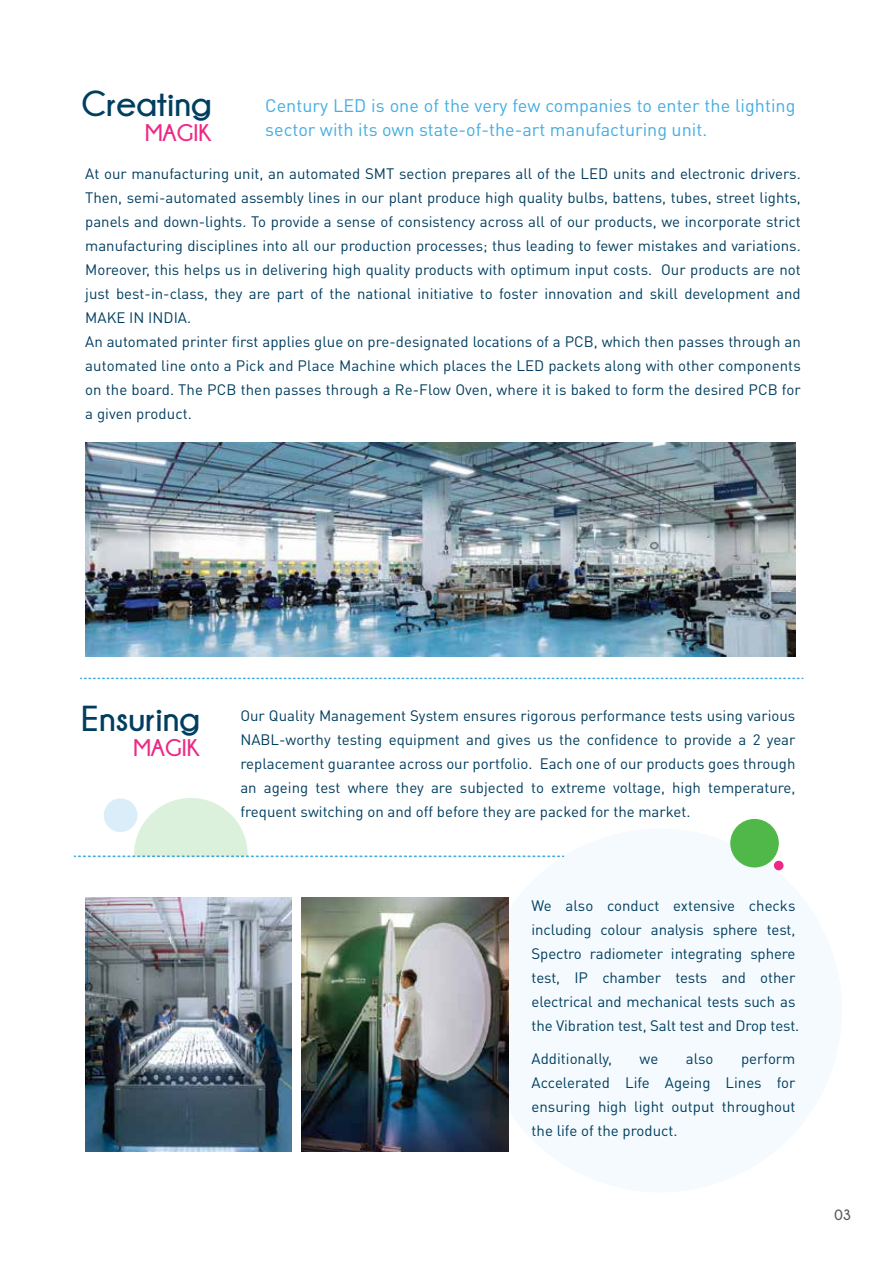
<style>
.page{position:relative;width:893px;height:1263px;background:#fff}
.page>*{position:absolute;margin:0;border:0;box-sizing:border-box;transform-origin:0 0}
.t1{font:700 36px "Champagne&Limousines";color:#003e5f}
.t2{font:700 24px "Champagne&Limousines";color:#ed2985}
.t3{font:18px/24px "DIN Pro";color:#44ade2}
.t4{font:15px/24px "DIN Pro";color:#003e5f}
.t5{font:700 15px "Champagne&Limousines";color:#58595b}
</style>
<div class="page">
<svg style="left:478px;top:829px;width:364px;height:363px;fill:#f4fafd"></svg>
<svg style="left:81px;top:678px;width:722px;height:1px"></svg>
<svg style="left:75px;top:798px;width:489px;height:59px"></svg>
<div style="left:730px;top:819px;width:49px;height:48px;background:#50b848;border-radius:50%"></div>
<svg style="left:774px;top:861px;width:9px;height:9px"></svg>
<img style="left:85px;top:443px;width:710px;height:213px">
<img style="left:85px;top:898px;width:206px;height:254px">
<img style="left:302px;top:898px;width:206px;height:254px">
<h1 class="t1" style="left:82px;top:84px;width:131px">Creating</h1>
<h2 class="t2" style="left:145px;top:120px;width:68px">MAGIK</h2>
<p class="t4" style="left:85px;top:161px;width:717px">At our manufacturing unit, an automated SMT section prepares all of the LED units and electronic drivers.<br>Then, semi-automated assembly lines in our plant produce high quality bulbs, battens, tubes, street lights, panels and down-lights. To provide a sense of consistency across all of our products, we incorporate strict manufacturing disciplines into all our production processes; thus leading to fewer mistakes and variations.<br>Moreover, this helps us in delivering high quality products with optimum input costs. Our products are not just best-in-class, they are part of the national initiative to foster innovation and skill development and MAKE IN INDIA.<br>An automated printer first applies glue on pre-designated locations of a PCB, which then passes through an automated line onto a Pick and Place Machine which places the LED packets along with other components on the board. The PCB then passes through a Re-Flow Oven, where it is baked to form the desired PCB for a given product.</p>
<p class="t3" style="left:265px;top:92px;width:532px">Century LED is one of the very few companies to enter the lighting sector with its own state-of-the-art manufacturing unit.</p>
<h1 class="t1" style="left:81px;top:698px;width:120px">Ensuring</h1>
<h2 class="t2" style="left:133px;top:734px;width:68px">MAGIK</h2>
<p class="t4" style="left:240px;top:703px;width:557px;text-align:justify">Our Quality Management System ensures rigorous performance tests using various NABL-worthy testing equipment and gives us the confidence to provide a 2 year replacement guarantee across our portfolio. Each one of our products goes through an ageing test where they are subjected to extreme voltage, high temperature, frequent switching on and off before they are packed for the market.</p>
<p class="t4" style="left:532px;top:892px;width:269px">We also conduct extensive checks including colour analysis sphere test, Spectro radiometer integrating sphere test, IP chamber tests and other electrical and mechanical tests such as the Vibration test, Salt test and Drop test.</p>
<p class="t4" style="left:532px;top:1045px;width:82px">Additionally,</p>
<p class="t4" style="left:640px;top:1045px;width:20px">we</p>
<p class="t4" style="left:686px;top:1045px;width:29px">also</p>
<p class="t4" style="left:532px;top:1045px;width:265px;text-align:justify;text-indent:210px">perform Accelerated Life Ageing Lines for ensuring high light output throughout the life of the product.</p>
<p class="t5" style="left:835px;top:1207px;width:18px">03</p>
</div>
